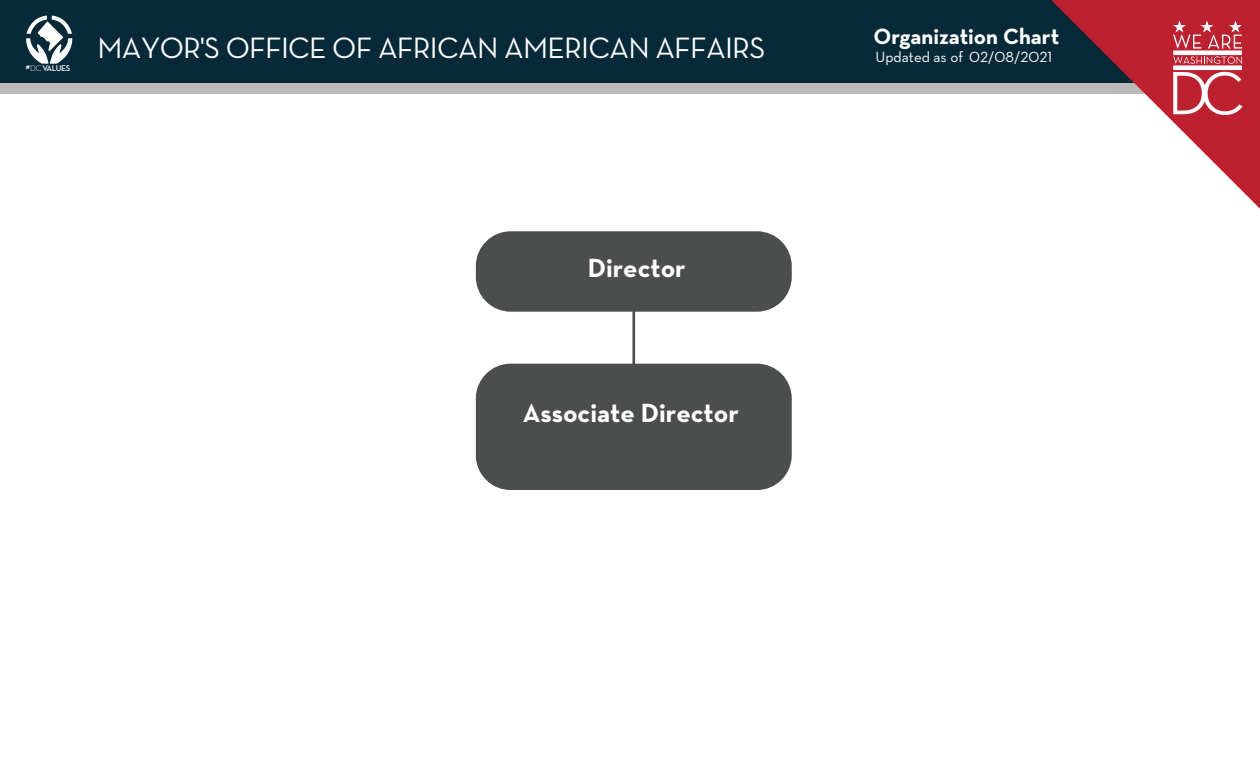
<style>
.page{position:relative;width:1260px;height:765px;background:#fff}
.page>*{position:absolute;margin:0;border:0;box-sizing:border-box;transform-origin:0 0}
.t1{font:30px "Neutra Text";letter-spacing:-.025em;color:#fff}
.t2{font:700 26.75px "Neutra Text";color:#fff}
.t3{font:700 22.5px "Neutra Text";color:#fff}
.t4{font:15px "Neutra Text";color:#fff}
.t5{font:600 8.5px "Neutra Text TF";letter-spacing:-.05em;color:#fff}
.s1{font-family:"Neutra Text TF Demi Alt";font-weight:400}
.s2{font-weight:300}
.s3{font-family:"Neutra Text Book Alt"}
</style>
<div class="page">
<div style="left:476px;top:364px;width:316px;height:126px;background:#4c4d4d;border-radius:35px"></div>
<div style="left:476px;top:231px;width:316px;height:81px;background:#4c4d4d;border-radius:35px"></div>
<div style="left:0;top:0;width:1260px;height:83px;background:#072938"></div>
<div style="left:0;top:83px;width:1260px;height:11px;background:#bab9b7"></div>
<svg style="left:1051px;top:0;width:209px;height:209px"></svg>
<svg style="left:1173px;top:20px;width:69px;height:95px;background:#d0636d"></svg>
<svg style="left:26px;top:16px;width:47px;height:48px"></svg>
<hr style="left:632px;top:306px;width:3px;height:69px;background:#4c4d4d">
<p class="t5" style="left:26px;top:63px;width:46px"><span class="s1">#</span><span class="s2">DC</span>VALUES</p>
<p class="t1" style="left:97px;top:30px;width:669px">MAYOR'S OFFICE OF AFRICAN AMERICAN AFFAIRS</p>
<p class="t2" style="left:588px;top:251px;width:100px">Director</p>
<p class="t2" style="left:523px;top:396px;width:218px">Associate Director</p>
<p class="t3" style="left:873px;top:22px;width:187px">Organization Chart</p>
<p class="t4" style="left:875px;top:48px;width:178px">Updated as of <span class="s3">02/08/2021</span></p>
</div>
